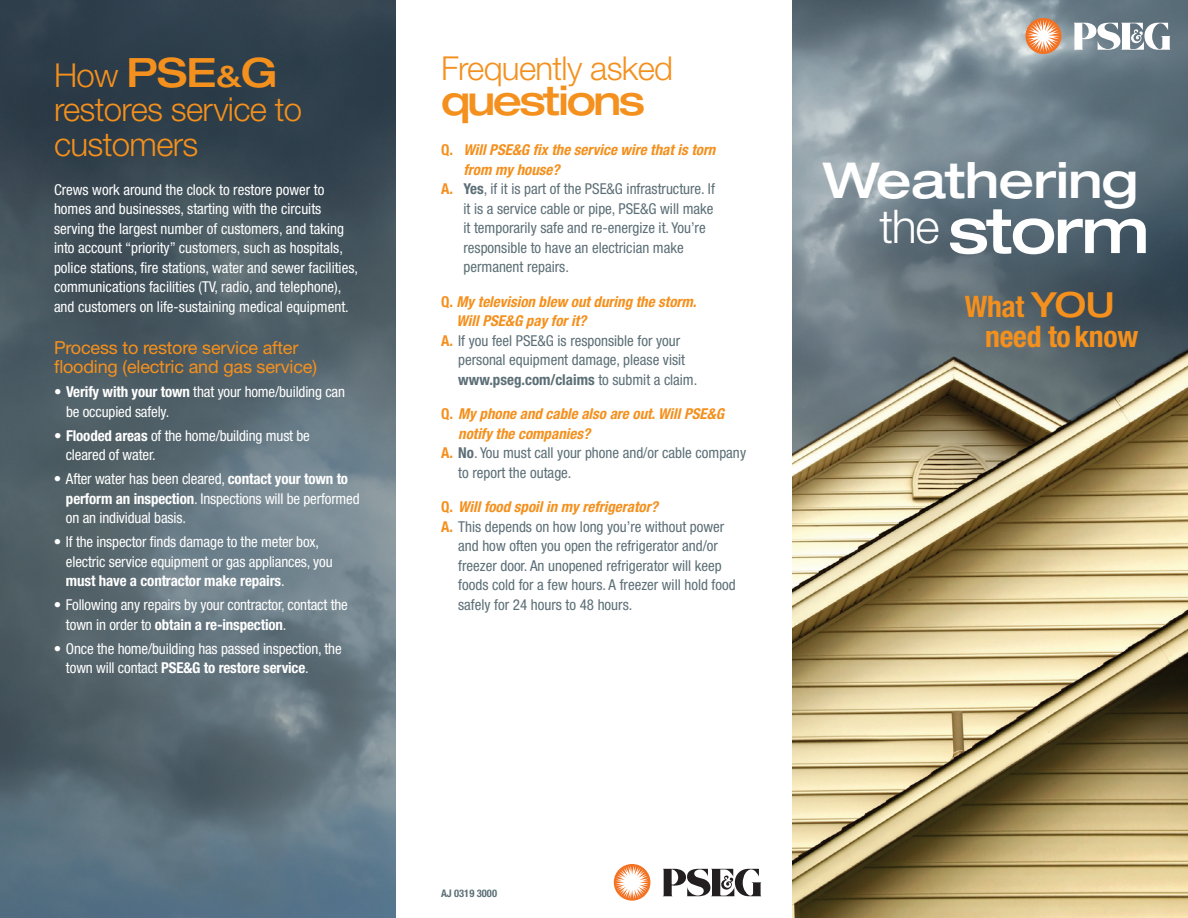
<style>
.page{position:relative;width:1188px;height:918px;background:#fff}
.page>*{position:absolute;margin:0;border:0;box-sizing:border-box;transform-origin:0 0}
.t1{font:500 expanded 63px "Helvetica Neue";letter-spacing:-.03em;color:#fff}
.t2{font:500 expanded 49.5px "Helvetica Neue";letter-spacing:-.01em;color:#fff}
.t3{font:500 expanded 40.5px "Helvetica Neue";letter-spacing:-.06em;color:#f4901d}
.t4{font:300 33px/34.5px "Helvetica Neue";letter-spacing:-.02em;color:#f4901d}
.t5{font:700 condensed 29.7px/29.7px "Helvetica Neue";letter-spacing:-.01em;color:#f4901d}
.t6{font:18px/19.5px "Helvetica Neue";letter-spacing:-.01em;color:#f4901d}
.t7{font:condensed 15px/19.5px "Helvetica Neue";color:#fff}
.t8{font:condensed 15px "Helvetica Neue";color:#5c6f76}
.t9{font:italic 700 condensed 15px "Helvetica Neue";color:#f4901d}
.t10{font:700 condensed 15px "Helvetica Neue";color:#5c6f76}
.t11{font:700 condensed 10.5px "Helvetica Neue";color:#5c6f76}
.s1{font-weight:300;font-stretch:normal;font-size:33px}
.s2{font-size:30px}
.s3{font-weight:700}
.s4{font-style:normal}
.s5{font-weight:700;color:#f4901d}
.s6{font-weight:400}
.s7{font-weight:500;font-stretch:expanded;font-size:34.65px}
</style>
<div class="page">
<img style="left:0;top:0;width:395px;height:918px">
<img style="left:792px;top:0;width:396px;height:918px">
<svg style="left:1025px;top:18px;width:36px;height:36px"></svg>
<svg style="left:1027px;top:20px;width:33px;height:32px"></svg>
<svg style="left:1073px;top:21px;width:97px;height:29px"></svg>
<svg style="left:663px;top:868px;width:98px;height:28px"></svg>
<svg style="left:614px;top:864px;width:36px;height:37px"></svg>
<svg style="left:615px;top:866px;width:34px;height:33px"></svg>
<h3 class="t3" style="left:54px;top:47px;width:225px"><span class="s1">How</span> PSE<span class="s2">&amp;</span>G</h3>
<h3 class="t4" style="left:54px;top:91px;width:250px">restores service to customers</h3>
<p class="t7" style="left:54px;top:179px;width:306px">Crews work around the clock to restore power to homes and businesses, starting with the circuits serving the largest number of customers, and taking into account “priority” customers, such as hospitals, police stations, fire stations, water and sewer facilities, communications facilities (TV, radio, and telephone), and customers on life-sustaining medical equipment.</p>
<p class="t6" style="left:54px;top:337px;width:265px">Process to restore service after flooding (electric and gas service)</p>
<p class="t7" style="left:66px;top:382px;width:281px;text-indent:-12px">• <span class="s3">Verify with your town</span> that your home/building can be occupied safely.</p>
<p class="t7" style="left:66px;top:425px;width:245px;text-indent:-12px"><span class="s3">• Flooded areas</span> of the home/building must be cleared of water.</p>
<p class="t7" style="left:66px;top:469px;width:295px;text-indent:-12px">• After water has been cleared, <span class="s3">contact your town to perform an inspection</span>. Inspections will be performed on an individual basis.</p>
<p class="t7" style="left:66px;top:532px;width:268px;text-indent:-12px">• If the inspector finds damage to the meter box, electric service equipment or gas appliances, you <span class="s3">must have a contractor make repairs</span>.</p>
<p class="t7" style="left:66px;top:595px;width:283px;text-indent:-12px">• Following any repairs by your contractor, contact the town in order to <span class="s3">obtain a re-inspection</span>.</p>
<p class="t7" style="left:66px;top:638px;width:277px;text-indent:-12px">• Once the home/building has passed inspection, the town will contact <span class="s3">PSE&amp;G to restore service</span>.</p>
<h3 class="t4" style="left:441px;top:50px;width:234px">Frequently asked</h3>
<h3 class="t3" style="left:441px;top:75px;width:206px">questions</h3>
<p class="t9" style="left:441px;top:141px;width:276px"><span class="s4">Q.</span> Will PSE&amp;G fix the service wire that is torn</p>
<p class="t9" style="left:464px;top:160px;width:98px">from my house?</p>
<p class="t8" style="left:441px;top:180px;width:275px"><span class="s5">A.</span> <span class="s3">Yes</span>, if it is part of the PSE&amp;G infrastructure. If</p>
<p class="t8" style="left:464px;top:200px;width:252px">it is a service cable or pipe, PSE&amp;G will make</p>
<p class="t8" style="left:464px;top:219px;width:244px">it temporarily safe and re-energize it. You’re</p>
<p class="t8" style="left:464px;top:239px;width:222px">responsible to have an electrician make</p>
<p class="t8" style="left:464px;top:258px;width:107px">permanent repairs.</p>
<p class="t9" style="left:441px;top:292px;width:257px"><span class="s4">Q.</span> My television blew out during the storm.</p>
<p class="t9" style="left:457px;top:312px;width:131px">Will PSE&amp;G pay for it?</p>
<p class="t8" style="left:441px;top:332px;width:241px"><span class="s5">A.</span> If you feel PSE&amp;G is responsible for your</p>
<p class="t8" style="left:458px;top:351px;width:228px">personal equipment damage, please visit</p>
<p class="t10" style="left:458px;top:370px;width:241px">www.pseg.com/claims <span class="s6">to submit a claim.</span></p>
<p class="t9" style="left:441px;top:405px;width:285px"><span class="s4">Q.</span> My phone and cable also are out. Will PSE&amp;G</p>
<p class="t9" style="left:458px;top:424px;width:134px">notify the companies?</p>
<p class="t8" style="left:441px;top:444px;width:307px"><span class="s5">A.</span> <span class="s3">No</span>. You must call your phone and/or cable company</p>
<p class="t8" style="left:458px;top:464px;width:115px">to report the outage.</p>
<p class="t9" style="left:441px;top:498px;width:218px"><span class="s4">Q.</span> Will food spoil in my refrigerator?</p>
<p class="t8" style="left:441px;top:518px;width:285px"><span class="s5">A.</span> This depends on how long you’re without power</p>
<p class="t8" style="left:458px;top:537px;width:261px">and how often you open the refrigerator and/or</p>
<p class="t8" style="left:458px;top:557px;width:265px">freezer door. An unopened refrigerator will keep</p>
<p class="t8" style="left:458px;top:576px;width:279px">foods cold for a few hours. A freezer will hold food</p>
<p class="t8" style="left:458px;top:596px;width:176px">safely for 24 hours to 48 hours.</p>
<h2 class="t2" style="left:823px;top:150px;width:317px">Weathering</h2>
<h1 class="t1" style="left:880px;top:191px;width:271px"><sup>the</sup> storm</h1>
<h3 class="t5" style="left:985px;top:291px;width:155px;text-indent:-20px">What <span class="s7">YOU </span>need to know</h3>
<p class="t11" style="left:441px;top:887px;width:58px">AJ 0319 3000</p>
</div>
